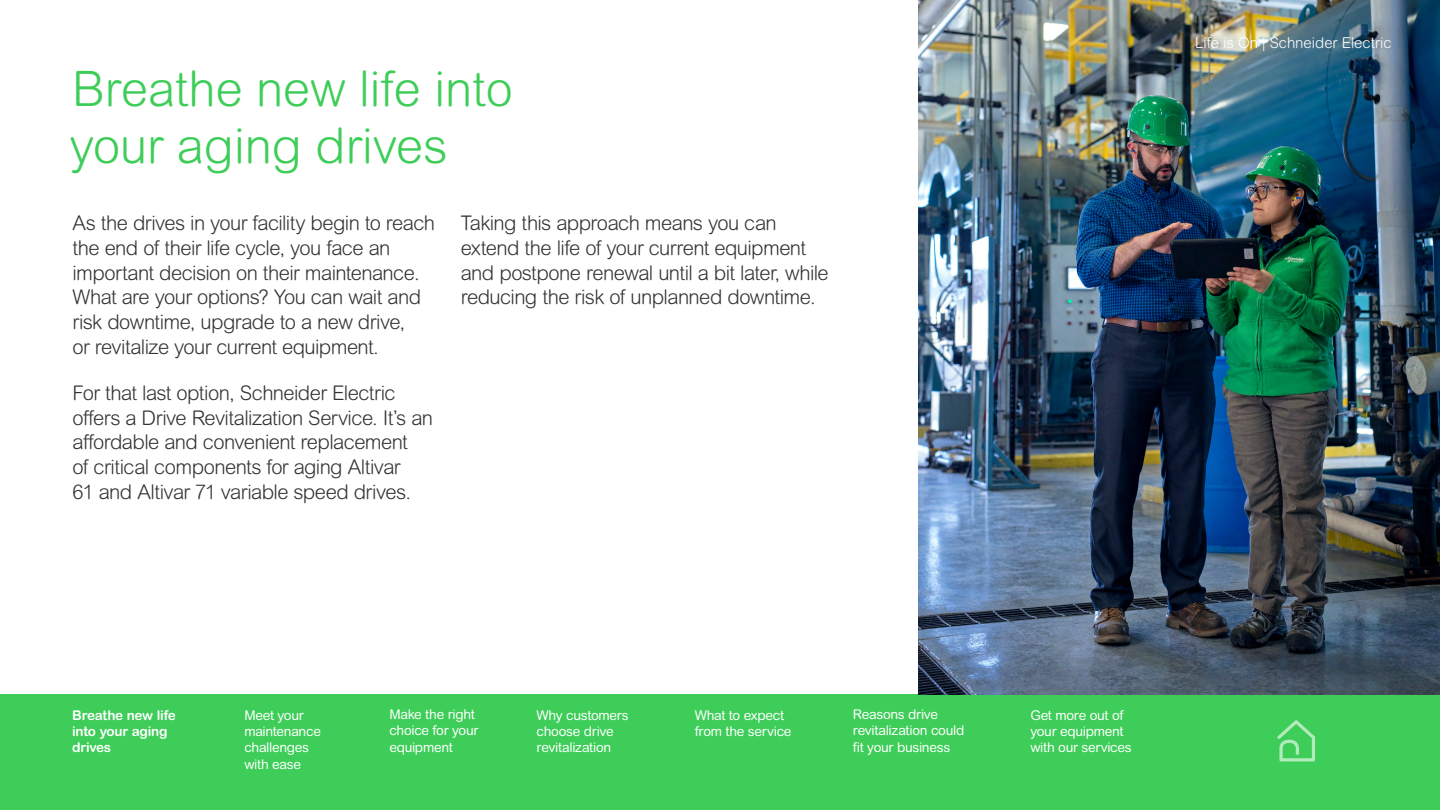
<style>
.page{position:relative;width:1440px;height:810px;background:#fff}
.page>*{position:absolute;margin:0;border:0;box-sizing:border-box;transform-origin:0 0}
.t1{font:300 48.97px/57.2px "Arial Rounded MT Pro";color:#3dcd58}
.t2{font:300 20.25px/24.8px "Arial Rounded MT Pro";letter-spacing:-.03em;color:#333}
.t3{font:300 15px "Arial Rounded MT Pro";color:#fff}
.t4{font:13.5px/16.2px "Arial Rounded MT Pro";letter-spacing:-.02em;color:#fff}
.t5{font:700 13.5px/16.2px "Arial Rounded MT Pro";letter-spacing:-.02em;color:#fff}
</style>
<div class="page">
<div style="left:0;top:694px;width:1440px;height:116px;background:#3dcd58"></div>
<svg style="left:1277px;top:720px;width:38px;height:42px"></svg>
<img style="left:918px;top:0;width:522px;height:694px">
<h1 class="t1" style="left:69px;top:62px;width:445px">Breathe new life into your aging drives</h1>
<p class="t2" style="left:72px;top:212px;width:364px">As the drives in your facility begin to reach the end of their life cycle, you face an important decision on their maintenance.<br>What are your options? You can wait and risk downtime, upgrade to a new drive,<br>or revitalize your current equipment.</p>
<p class="t2" style="left:72px;top:381px;width:362px">For that last option, Schneider Electric offers a Drive Revitalization Service. It’s an affordable and convenient replacement<br>of critical components for aging Altivar<br>61 and Altivar 71 variable speed drives.</p>
<p class="t2" style="left:461px;top:212px;width:370px">Taking this approach means you can extend the life of your current equipment and postpone renewal until a bit later, while reducing the risk of unplanned downtime.</p>
<p class="t3" style="left:1195px;top:34px;width:198px">Life is On | Schneider Electric</p>
<p class="t5" style="left:72px;top:707px;width:105px">Breathe new life into your aging drives</p>
<p class="t4" style="left:244px;top:708px;width:78px">Meet your maintenance challenges with ease</p>
<p class="t4" style="left:389px;top:707px;width:91px">Make the right choice for your equipment</p>
<p class="t4" style="left:537px;top:708px;width:94px">Why customers choose drive revitalization</p>
<p class="t4" style="left:695px;top:708px;width:98px">What to expect from the service</p>
<p class="t4" style="left:853px;top:707px;width:113px">Reasons drive revitalization could fit your business</p>
<p class="t4" style="left:1030px;top:708px;width:103px">Get more out of your equipment with our services</p>
</div>
